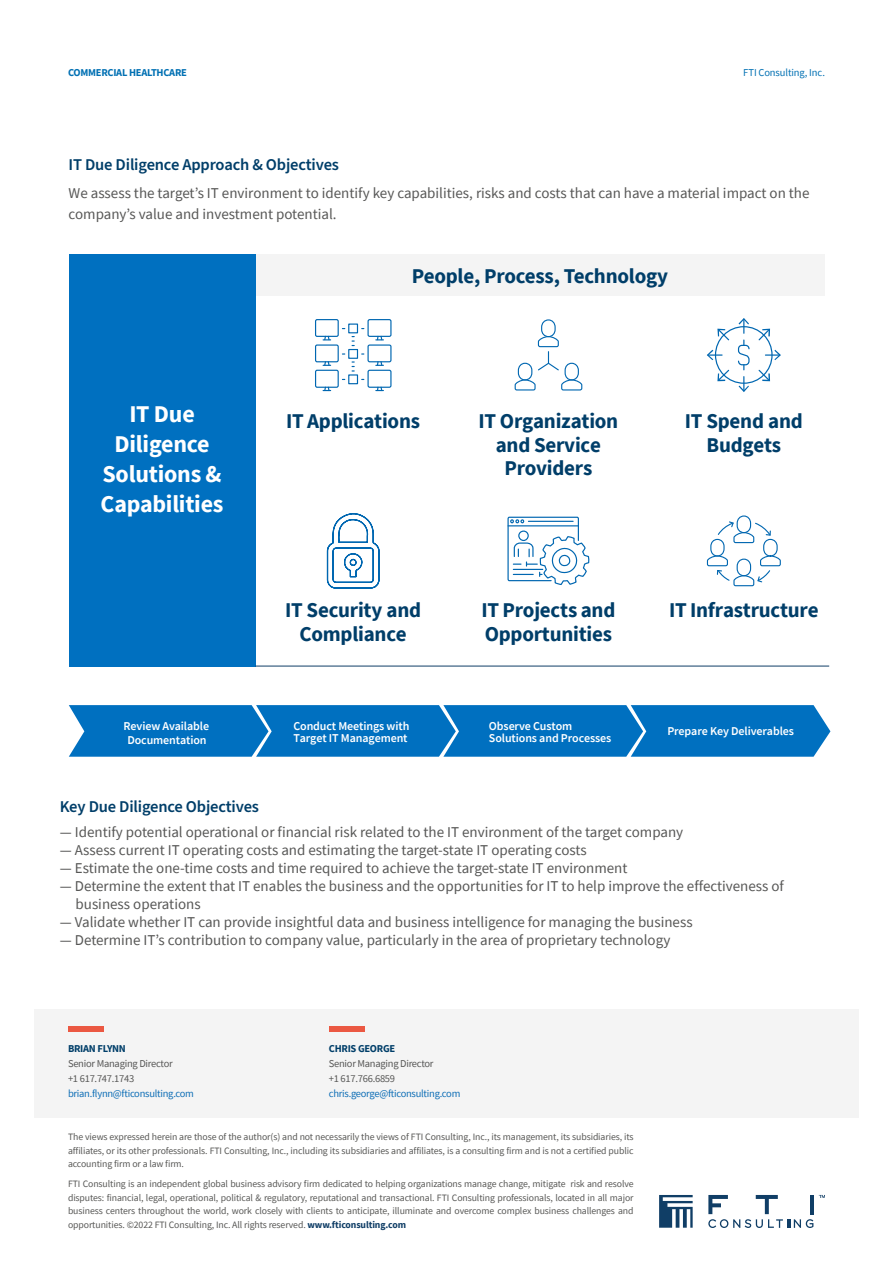
<style>
.page{position:relative;width:893px;height:1263px;background:#fff}
.page>*{position:absolute;margin:0;border:0;box-sizing:border-box;transform-origin:0 0}
.t1{font:700 24px/30px "Source Sans Pro";letter-spacing:-.01em;color:#fff;text-align:center}
.t2{font:700 21px/23.7px "Source Sans Pro";letter-spacing:-.01em;color:#003e69;text-align:center}
.t3{font:600 16.5px "Source Sans Pro";letter-spacing:-.01em;color:#003e69}
.t4{font:15px/21px "Source Sans Pro";color:#575756}
.t5{font:600 12px/12.6px "Source Sans Pro";letter-spacing:-.01em;color:#fff}
.t6{font:10.5px/15px "Source Sans Pro";letter-spacing:-.025em;color:#575756}
.t7{font:10.5px "Source Sans Pro";letter-spacing:-.025em;color:#0e6eb6}
.t8{font:700 10.5px "Source Sans Pro";letter-spacing:-.025em;color:#003e69}
.t9{font:700 10.5px "Source Sans Pro";letter-spacing:-.025em;color:#0070b3}
.t10{font:10.5px "Source Sans Pro";letter-spacing:-.01em;color:#0070b3}
.t11{font:9.75px/13.5px "Source Sans Pro";letter-spacing:-.01em;color:#585856;text-align:justify}
.s1{font-weight:700;color:#103e66}
</style>
<div class="page">
<div style="left:251px;top:254px;width:574px;height:42px;background:#f4f4f4"></div>
<div style="left:34px;top:1009px;width:825px;height:108px;background:#f4f4f4"></div>
<div style="left:68px;top:1026px;width:36px;height:5px;background:#eb5842"></div>
<div style="left:329px;top:1026px;width:36px;height:5px;background:#eb5842"></div>
<svg style="left:659px;top:1195px;width:34px;height:33px"></svg>
<svg style="left:819px;top:1195px;width:6px;height:3px"></svg>
<hr style="left:810px;top:1195px;width:4px;height:19px;background:#103e66">
<svg style="left:708px;top:1195px;width:105px;height:33px"></svg>
<div style="left:69px;top:254px;width:186px;height:412px;background:#0070c0"></div>
<div style="left:348px;top:323px;width:10px;height:10px;border:1px solid #0067b1"></div>
<svg style="left:352px;top:336px;width:2px;height:10px"></svg>
<div style="left:348px;top:349px;width:10px;height:10px;border:1px solid #0067b1"></div>
<svg style="left:352px;top:361px;width:2px;height:11px"></svg>
<div style="left:348px;top:374px;width:10px;height:10px;border:1px solid #0067b1"></div>
<svg style="left:323px;top:337px;width:8px;height:4px"></svg>
<div style="left:315px;top:319px;width:24px;height:18px;border:1px solid #0067b1;border-radius:2px"></div>
<svg style="left:323px;top:362px;width:8px;height:4px"></svg>
<div style="left:315px;top:344px;width:24px;height:18px;border:1px solid #0067b1;border-radius:2px"></div>
<svg style="left:323px;top:388px;width:8px;height:3px"></svg>
<div style="left:315px;top:370px;width:24px;height:18px;border:1px solid #0067b1;border-radius:2px"></div>
<svg style="left:376px;top:337px;width:7px;height:4px"></svg>
<div style="left:367px;top:319px;width:24px;height:18px;border:1px solid #0067b1;border-radius:2px"></div>
<svg style="left:376px;top:362px;width:7px;height:4px"></svg>
<div style="left:367px;top:344px;width:24px;height:18px;border:1px solid #0067b1;border-radius:2px"></div>
<svg style="left:376px;top:388px;width:7px;height:3px"></svg>
<div style="left:367px;top:370px;width:24px;height:18px;border:1px solid #0067b1;border-radius:2px"></div>
<svg style="left:514px;top:319px;width:68px;height:72px"></svg>
<svg style="left:707px;top:350px;width:15px;height:10px"></svg>
<svg style="left:765px;top:350px;width:16px;height:10px"></svg>
<svg style="left:738px;top:318px;width:11px;height:15px"></svg>
<svg style="left:738px;top:377px;width:11px;height:15px"></svg>
<svg style="left:717px;top:369px;width:13px;height:13px"></svg>
<svg style="left:757px;top:328px;width:13px;height:13px"></svg>
<svg style="left:717px;top:328px;width:13px;height:13px"></svg>
<svg style="left:757px;top:369px;width:14px;height:13px"></svg>
<div style="left:715px;top:326px;width:58px;height:58px;border:1px solid #0067b1;border-radius:50%"></div>
<svg style="left:737px;top:340px;width:13px;height:30px"></svg>
<svg style="left:327px;top:513px;width:52px;height:76px"></svg>
<svg style="left:507px;top:517px;width:82px;height:68px"></svg>
<svg style="left:707px;top:516px;width:74px;height:70px"></svg>
<hr style="left:255px;top:666px;width:574px;height:1px;background:#103e66">
<svg style="left:69px;top:705px;width:761px;height:52px;background:#0a76c2"></svg>
<p class="t9" style="left:68px;top:65px;width:120px">COMMERCIAL HEALTHCARE</p>
<p class="t10" style="left:743px;top:66px;width:83px">FTI Consulting, Inc.</p>
<h3 class="t3" style="left:69px;top:153px;width:272px">IT Due Diligence Approach &amp; Objectives</h3>
<h3 class="t4" style="left:69px;top:182px;width:742px">We assess the target’s IT environment to identify key capabilities, risks and costs that can have a material impact on the company’s value and investment potential.</h3>
<h1 class="t1" style="left:101px;top:399px;width:124px">IT Due<br>Diligence<br>Solutions &amp;<br>Capabilities</h1>
<h2 class="t2" style="left:412px;top:263px;width:258px">People, Process, Technology</h2>
<h2 class="t2" style="left:478px;top:409px;width:141px">IT Organization and Service<br>Providers</h2>
<h2 class="t2" style="left:286px;top:409px;width:135px">IT Applications</h2>
<h2 class="t2" style="left:685px;top:409px;width:119px">IT Spend and<br>Budgets</h2>
<h2 class="t2" style="left:285px;top:598px;width:138px">IT Security and<br>Compliance</h2>
<h2 class="t2" style="left:481px;top:598px;width:135px;text-align:left">IT Projects and<br>Opportunities</h2>
<h2 class="t2" style="left:669px;top:598px;width:151px">IT Infrastructure</h2>
<p class="t5" style="left:124px;top:718px;width:87px;line-height:14.4px;text-align:center">Review Available<br>Documentation</p>
<p class="t5" style="left:293px;top:719px;width:118px">Conduct Meetings with<br>Target IT Management</p>
<p class="t5" style="left:489px;top:719px;width:124px">Observe Custom<br>Solutions and Processes</p>
<p class="t5" style="left:667px;top:724px;width:128px">Prepare Key Deliverables</p>
<h3 class="t3" style="left:60px;top:796px;width:201px">Key Due Diligence Objectives</h3>
<h3 class="t4" style="left:60px;top:822px;width:625px">— Identify potential operational or financial risk related to the IT environment of the target company</h3>
<h3 class="t4" style="left:60px;top:840px;width:528px">— Assess current IT operating costs and estimating the target-state IT operating costs</h3>
<h3 class="t4" style="left:60px;top:858px;width:569px">— Estimate the one-time costs and time required to achieve the target-state IT environment</h3>
<h3 class="t4" style="left:76px;top:877px;width:710px;line-height:18px;text-indent:-16px">— Determine the extent that IT enables the business and the opportunities for IT to help improve the effectiveness of business operations</h3>
<h3 class="t4" style="left:60px;top:912px;width:634px">— Validate whether IT can provide insightful data and business intelligence for managing the business</h3>
<h3 class="t4" style="left:60px;top:930px;width:612px">— Determine IT’s contribution to company value, particularly in the area of proprietary technology</h3>
<p class="t8" style="left:68px;top:1042px;width:59px">BRIAN FLYNN</p>
<p class="t6" style="left:68px;top:1056px;width:106px">Senior Managing Director +1 617.747.1743</p>
<p class="t7" style="left:68px;top:1087px;width:127px">brian.flynn@fticonsulting.com</p>
<p class="t8" style="left:329px;top:1042px;width:68px">CHRIS GEORGE</p>
<p class="t6" style="left:329px;top:1056px;width:106px">Senior Managing Director +1 617.766.6859</p>
<p class="t7" style="left:329px;top:1087px;width:133px">chris.george@fticonsulting.com</p>
<p class="t11" style="left:68px;top:1130px;width:567px">The views expressed herein are those of the author(s) and not necessarily the views of FTI Consulting, Inc., its management, its subsidiaries, its affiliates, or its other professionals. FTI Consulting, Inc., including its subsidiaries and affiliates, is a consulting firm and is not a certified public accounting firm or a law firm.</p>
<p class="t11" style="left:68px;top:1177px;width:567px">FTI Consulting is an independent global business advisory firm dedicated to helping organizations manage change, mitigate risk and resolve disputes: financial, legal, operational, political &amp; regulatory, reputational and transactional. FTI Consulting professionals, located in all major business centers throughout the world, work closely with clients to anticipate, illuminate and overcome complex business challenges and opportunities. ©2022 FTI Consulting, Inc. All rights reserved. <span class="s1">www.fticonsulting.com</span></p>
</div>
